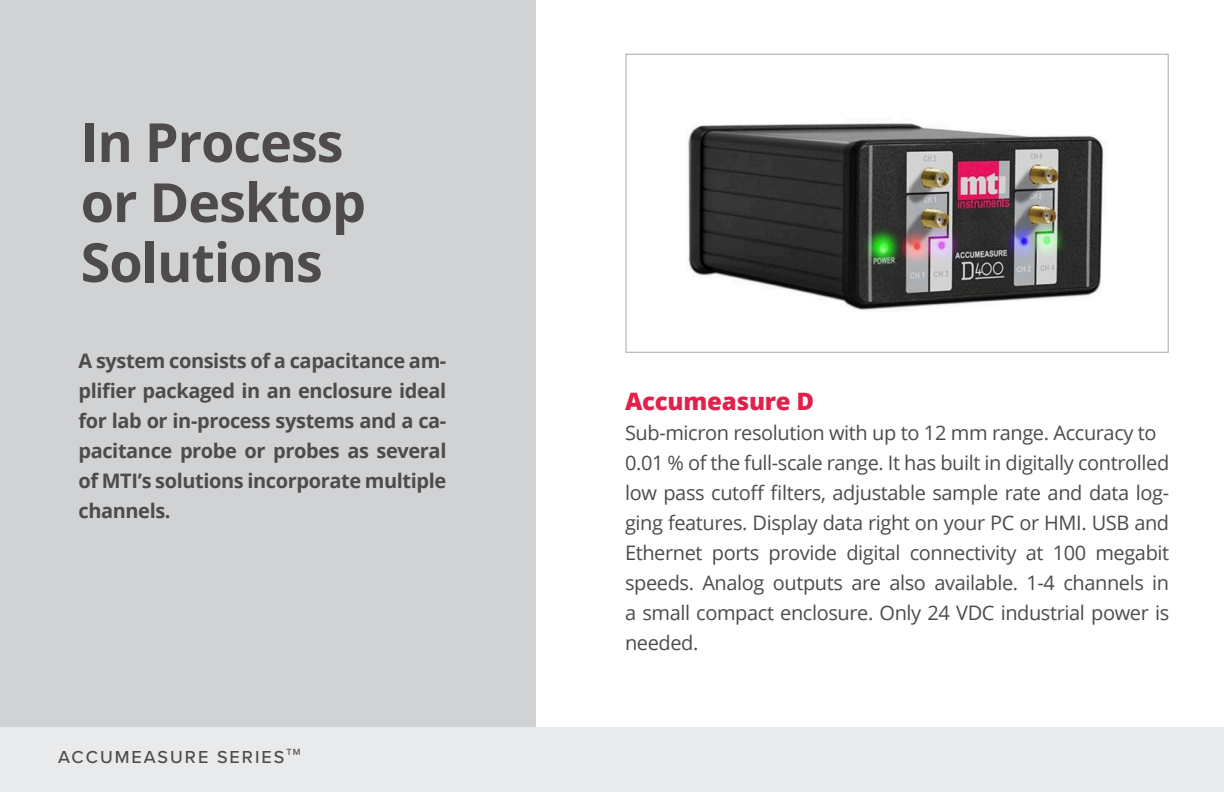
<style>
.page{position:relative;width:1224px;height:792px;background:#fff}
.page>*{position:absolute;margin:0;border:0;box-sizing:border-box;transform-origin:0 0}
.t1{font:700 54px/60px "Open Sans";letter-spacing:-.02em;color:#4f4b4d}
.t2{font:800 24px "Open Sans";letter-spacing:-.01em;color:#e2204b}
.t3{font:20px/30px "Open Sans";letter-spacing:-.02em;color:#4f4b4d;text-align:justify}
.t4{font:700 20px/30px "Open Sans";letter-spacing:-.02em;color:#4f4b4d;text-align:justify}
.t5{font:500 18px "Proxima Nova";letter-spacing:.11em;color:#4f4b4d}
.s1{color:#e1214b}
</style>
<div class="page">
<div style="left:0;top:0;width:536px;height:792px;background:#d1d2d4"></div>
<div style="left:626px;top:54px;width:543px;height:299px;background:#fff;border:1px solid #a8a9ad"></div>
<div style="left:0;top:727px;width:1224px;height:65px;background:#e9eaeb"></div>
<img style="left:688px;top:123px;width:416px;height:187px">
<p class="t1" style="left:81px;top:111px;width:287px">In Process or Desktop<br>Solutions</p>
<p class="t4" style="left:78px;top:345px;width:369px">A system consists of a capacitance am&shy;plifier packaged in an enclosure ideal for lab or in-process systems and a ca&shy;pacitance probe or probes as several of MTI’s solutions incorporate multiple channels.</p>
<p class="t5" style="left:58px;top:743px;width:244px">ACCUMEASURE SERIES<sup>TM</sup></p>
<p class="t2" style="left:625px;top:383px;width:191px">Ac<span class="s1">cumeas</span>ure D</p>
<p class="t3" style="left:625px;top:417px;width:533px">Sub-micron resolution with up to 12 mm range. Accuracy to</p>
<p class="t3" style="left:625px;top:447px;width:546px">0.01 % of the full-scale range. It has built in digitally controlled low pass cutoff filters, adjustable sample rate and data log&shy;ging features. Display data right on your PC or HMI. USB and Ethernet ports provide digital connectivity at 100 megabit speeds. Analog outputs are also available. 1-4 channels in a small compact enclosure. Only 24 VDC industrial power is needed.</p>
</div>
